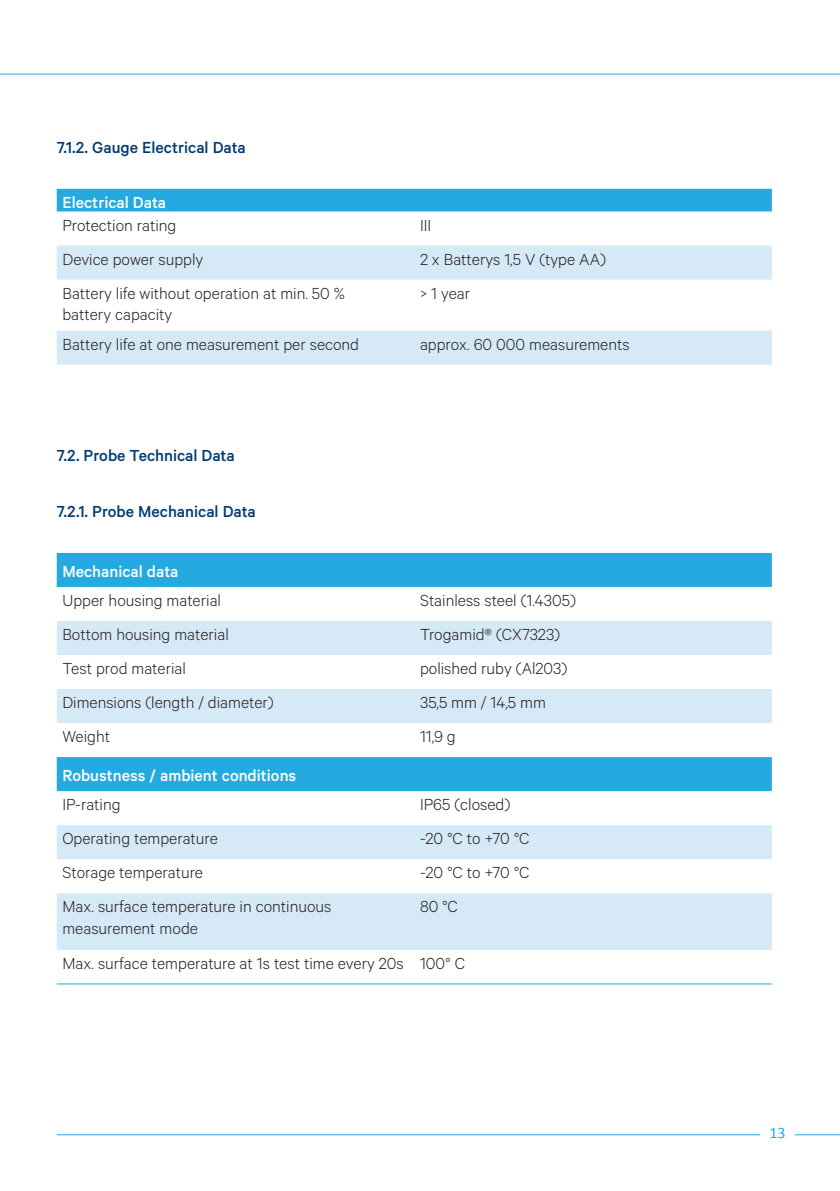
<style>
.page{position:relative;width:840px;height:1191px;background:#fff}
.page>*{position:absolute;margin:0;border:0;box-sizing:border-box;transform-origin:0 0}
.t1{font:300 18px/21.6px "Calibre";color:#231f20}
.t2{font:500 18px "Calibre";color:#003c72}
.t3{font:500 18px "Calibre";color:#fff}
.t4{font:16px "Calibri";color:#24aae1}
</style>
<div class="page">
<hr style="left:57px;top:1134px;width:782px;height:1px;background:#24aae1">
<hr style="left:0;top:74px;width:839px;height:1px;background:#24aae1">
<div style="left:760px;top:1125px;width:34px;height:28px;background:#fff"></div>
<div style="left:57px;top:189px;width:714px;height:22px;background:#24aae1"></div>
<svg style="left:57px;top:245px;width:714px;height:119px;fill:#d6e9f7"></svg>
<div style="left:57px;top:553px;width:714px;height:34px;background:#24aae1"></div>
<svg style="left:57px;top:621px;width:714px;height:329px;fill:#d6e9f7"></svg>
<hr style="left:57px;top:983px;width:357px;height:1px;background:#24aae1">
<hr style="left:414px;top:983px;width:357px;height:1px;background:#24aae1">
<p class="t2" style="left:57px;top:137px;width:190px">7.1.2. Gauge Electrical Data</p>
<p class="t3" style="left:62px;top:192px;width:105px">Electrical Data</p>
<p class="t1" style="left:62px;top:213px;width:115px">Protection rating</p>
<p class="t1" style="left:420px;top:213px;width:13px">III</p>
<p class="t1" style="left:62px;top:247px;width:142px">Device power supply</p>
<p class="t1" style="left:420px;top:247px;width:187px">2 x Batterys 1,5 V (type AA)</p>
<p class="t1" style="left:62px;top:281px;width:284px">Battery life without operation at min. 50 % battery capacity</p>
<p class="t1" style="left:420px;top:281px;width:52px">&gt; 1 year</p>
<p class="t1" style="left:62px;top:332px;width:298px">Battery life at one measurement per second</p>
<p class="t1" style="left:420px;top:332px;width:211px">approx. 60 000 measurements</p>
<p class="t2" style="left:57px;top:445px;width:179px">7.2. Probe Technical Data</p>
<p class="t2" style="left:57px;top:501px;width:200px">7.2.1. Probe Mechanical Data</p>
<p class="t3" style="left:62px;top:560px;width:117px">Mechanical data</p>
<p class="t1" style="left:62px;top:589px;width:160px">Upper housing material</p>
<p class="t1" style="left:420px;top:589px;width:157px">Stainless steel (1.4305)</p>
<p class="t1" style="left:62px;top:623px;width:168px">Bottom housing material</p>
<p class="t1" style="left:420px;top:623px;width:141px">Trogamid® (CX7323)</p>
<p class="t1" style="left:62px;top:657px;width:125px">Test prod material</p>
<p class="t1" style="left:420px;top:657px;width:149px">polished ruby (Al203)</p>
<p class="t1" style="left:62px;top:691px;width:212px">Dimensions (length / diameter)</p>
<p class="t1" style="left:420px;top:691px;width:127px">35,5 mm / 14,5 mm</p>
<p class="t1" style="left:62px;top:725px;width:49px">Weight</p>
<p class="t1" style="left:420px;top:725px;width:37px">11,9 g</p>
<p class="t3" style="left:62px;top:765px;width:235px">Robustness / ambient conditions</p>
<p class="t1" style="left:62px;top:793px;width:60px">IP-rating</p>
<p class="t1" style="left:420px;top:793px;width:92px">IP65 (closed)</p>
<p class="t1" style="left:62px;top:827px;width:157px">Operating temperature</p>
<p class="t1" style="left:420px;top:827px;width:111px">-20 °C to +70 °C</p>
<p class="t1" style="left:62px;top:861px;width:142px">Storage temperature</p>
<p class="t1" style="left:420px;top:861px;width:111px">-20 °C to +70 °C</p>
<p class="t1" style="left:62px;top:895px;width:270px">Max. surface temperature in continuous measurement mode</p>
<p class="t1" style="left:420px;top:895px;width:39px">80 °C</p>
<p class="t1" style="left:62px;top:952px;width:404px">Max. surface temperature at 1s test time every 20s 100° C</p>
<p class="t4" style="left:769px;top:1122px;width:18px">13</p>
</div>
